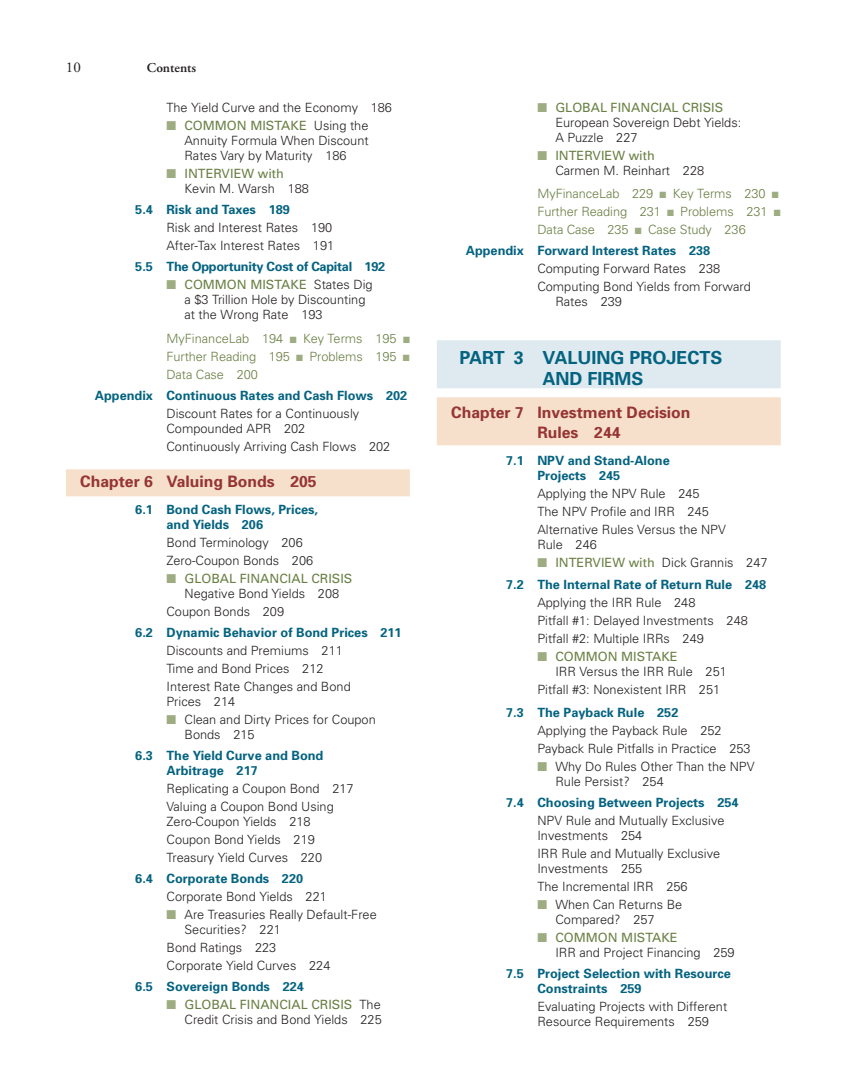
<style>
.page{position:relative;width:864px;height:1080px;background:#fff}
.page>*{position:absolute;margin:0;border:0;box-sizing:border-box;transform-origin:0 0}
.t1{font:700 18px "Univers";color:#046380}
.t2{font:700 15.75px/19.5px "Univers";color:#963434}
.t3{font:15px "Adobe Garamond";color:#231f20}
.t4{font:600 13.5px "Adobe Garamond";color:#231f20}
.t5{font:300 12.75px/15px "Univers";color:#231f20}
.t6{font:700 12.75px/15px "Univers";color:#046380}
.t7{font:300 12.75px/18px "Univers";letter-spacing:-.005em;color:#697f43;text-align:justify}
.t8{font:12.75px "Univers";color:#697f43}
.t9{font:700 12.75px "Univers";letter-spacing:-.02em;color:#046380}
.s1{color:#9dac81}
.s2{font-weight:400;color:#697f43}
.s3{font-weight:300;color:#231f20}
</style>
<div class="page">
<div style="left:66px;top:469px;width:344px;height:27px;background:#f6e0cc"></div>
<div style="left:437px;top:340px;width:344px;height:48px;background:#dfeaf0"></div>
<div style="left:437px;top:397px;width:344px;height:48px;background:#f6e0cc"></div>
<p class="t3" style="left:66px;top:60px;width:16px">10</p>
<p class="t4" style="left:147px;top:61px;width:51px">Contents</p>
<p class="t5" style="left:166px;top:100px;width:227px">The Yield Curve and the Economy 186</p>
<p class="t5" style="left:184px;top:118px;width:186px;text-align:justify;text-indent:-18px"><span class="s1">■</span> <span class="s2">COMMON M ISTAKE</span> Using the Annuity Formula When Discount Rates Vary by Maturity 186</p>
<p class="t5" style="left:184px;top:166px;width:126px;text-indent:-18px"><span class="s1">■</span> <span class="s2">INTERVIEW with<br></span>Kevin M. Warsh 188</p>
<p class="t6" style="left:135px;top:202px;width:156px">5.4 Risk and Taxes 189</p>
<p class="t5" style="left:166px;top:218px;width:169px;line-height:18px">Risk and Interest Rates 190<br>After-Tax Interest Rates 191</p>
<p class="t9" style="left:135px;top:259px;width:252px">5.5 The Opportunity Cost of Capital 192</p>
<p class="t5" style="left:184px;top:277px;width:190px;text-indent:-18px"><span class="s1">■</span> <span class="s2">COMM ON M ISTAKE</span> States Dig a $3 Trillion Hole by Discounting at the Wrong Rate 193</p>
<p class="t7" style="left:166px;top:329px;width:244px">MyFinanceLab 194 <span class="s1">■</span> Key Terms 195 <span class="s1">■ </span>Further Reading 195 <span class="s1">■</span> Problems 195 <span class="s1">■ </span>Data Case 200</p>
<p class="t6" style="left:95px;top:388px;width:314px">Appendix Continuous Rates and Cash Flows 202</p>
<p class="t5" style="left:166px;top:406px;width:194px">Discount Rates for a Continuously<br>Compounded APR 202</p>
<p class="t5" style="left:166px;top:439px;width:225px">Continuously Arriving Cash Flows 202</p>
<p class="t2" style="left:80px;top:471px;width:238px">Chapter 6 Valuing Bonds 205</p>
<p class="t6" style="left:166px;top:502px;width:153px;text-indent:-31px">6.1 Bond Cash Flows, Prices, and Yields 206</p>
<p class="t5" style="left:166px;top:533px;width:148px;line-height:18px">Bond Terminology 206<br>Zero-Coupon Bonds 206</p>
<p class="t8" style="left:166px;top:571px;width:54px"><span class="s1">■</span> GLOBAL</p>
<p class="t8" style="left:240px;top:571px;width:114px">FINANCIAL CRISIS</p>
<p class="t5" style="left:166px;top:584px;width:174px;line-height:18px;text-indent:18px">Negative Bond Yields 208<br>Coupon Bonds 209</p>
<p class="t6" style="left:135px;top:625px;width:268px">6.2 Dynamic Behavior of Bond Prices 211</p>
<p class="t5" style="left:166px;top:641px;width:186px;line-height:18px">Discounts and Premiums 211<br>Time and Bond Prices 212<br>Interest Rate Changes and Bond</p>
<p class="t5" style="left:166px;top:694px;width:70px">Prices 214</p>
<p class="t5" style="left:184px;top:712px;width:193px;text-indent:-18px"><span class="s1">■</span> Clean and Dirty Prices for Coupon<br>Bonds 215</p>
<p class="t6" style="left:166px;top:748px;width:158px;text-indent:-31px">6.3 The Yield Curve and Bond -Arbitrage 217</p>
<p class="t5" style="left:166px;top:779px;width:189px;line-height:18px">Replicating a Coupon Bond 217<br>Valuing a Coupon Bond Using</p>
<p class="t5" style="left:166px;top:812px;width:157px;line-height:18px">Zero-Coupon Yields 218<br>Coupon Bond Yields 219<br>Treasury Yield Curves 220</p>
<p class="t6" style="left:135px;top:871px;width:169px">6.4 Corporate Bonds 220</p>
<p class="t5" style="left:166px;top:889px;width:162px">Corporate Bond Yields 221</p>
<p class="t5" style="left:185px;top:907px;width:194px;text-indent:-18px"><span class="s1">■</span> Are Treasuries Really Default-Free<br>Securities? 221</p>
<p class="t5" style="left:166px;top:938px;width:165px;line-height:18px">Bond Ratings 223<br>Corporate Yield Curves 224</p>
<p class="t6" style="left:135px;top:979px;width:170px">6.5 Sovereign Bonds 224</p>
<p class="t8" style="left:167px;top:997px;width:54px"><span class="s1">■</span> GLOBAL</p>
<p class="t5" style="left:185px;top:997px;width:199px;text-align:right"><span class="s2">FINANCIAL CRISIS</span> The<br>Credit Crisis and Bond Yields 225</p>
<p class="t8" style="left:537px;top:100px;width:54px"><span class="s1">■</span> GLOBAL</p>
<p class="t8" style="left:611px;top:100px;width:114px">FINANCIAL CRISIS</p>
<p class="t5" style="left:555px;top:115px;width:187px">European Sovereign Debt Yields:<br>A Puzzle 227</p>
<p class="t5" style="left:555px;top:148px;width:150px;text-indent:-18px"><span class="s1">■</span> <span class="s2">INTERVIEW with<br></span>Carmen M. Reinhart 228</p>
<p class="t7" style="left:537px;top:184px;width:244px;text-align:left">MyFinanceLab 229 <span class="s1">■</span> Key Terms 230 <span class="s1">■<br></span>Further Reading 231 <span class="s1">■</span> Problems 231 <span class="s1">■<br></span>Data Case 235 <span class="s1">■</span> Case Study 236</p>
<p class="t6" style="left:466px;top:242px;width:246px">Appendix Forward Interest Rates 238</p>
<p class="t5" style="left:537px;top:259px;width:215px;line-height:18px">Computing Forward Rates 238<br>Computing Bond Yields from Forward</p>
<p class="t5" style="left:555px;top:293px;width:68px">Rates 239</p>
<h1 class="t1" style="left:437px;top:346px;width:13px">PART</h1>
<h1 class="t1" style="left:514px;top:346px;width:129px">3 VALUING PRO</h1>
<h1 class="t1" style="left:666px;top:346px;width:58px">JECTS</h1>
<h1 class="t1" style="left:542px;top:367px;width:103px">AN D FIRMS</h1>
<p class="t2" style="left:537px;top:402px;width:155px;text-indent:-86px">Chapter 7 I nvestment Decision<br>Rules 244</p>
<p class="t6" style="left:506px;top:452px;width:30px">7.1 NP</p>
<p class="t6" style="left:537px;top:452px;width:134px;text-indent:18px">V and Stand-Alone<br>Projects 245</p>
<p class="t5" style="left:537px;top:484px;width:190px;line-height:18px">Applying the NPV Rule 245<br>The NPV Profile and IRR 245<br>Alternative Rules Versus the NPV</p>
<p class="t5" style="left:537px;top:536px;width:61px">Rule 246</p>
<p class="t6" style="left:506px;top:551px;width:263px;line-height:22.5px;text-align:right"><span class="s1">■</span> <span class="s2">INTERVIEW with</span> <span class="s3">Dick Grannis 247<br></span>7.2 The Internal Rate of Return Rule 248</p>
<p class="t5" style="left:537px;top:593px;width:212px;line-height:18px">Applying the IRR Rule 248<br>Pitfall #1: Delayed Investments 248<br>Pitfall #2: Multiple IRRs 249</p>
<p class="t5" style="left:555px;top:649px;width:173px;text-indent:-18px"><span class="s1">■</span> <span class="s2">COMMON M ISTAKE<br></span>IRR Versus the IRR Rule 251</p>
<p class="t5" style="left:537px;top:682px;width:184px">Pitfall #3: Nonexistent IRR 251</p>
<p class="t6" style="left:506px;top:704px;width:174px">7.3 The Payback Rule 252</p>
<p class="t5" style="left:537px;top:721px;width:215px;line-height:18px">Applying the Payback Rule 252<br>Payback Rule Pitfalls in Practice 253</p>
<p class="t5" style="left:555px;top:758px;width:201px;text-indent:-18px"><span class="s1">■</span> Why Do Rules Other Than the NPV<br>Rule Persist? 254</p>
<p class="t6" style="left:506px;top:794px;width:234px">7.4 Choosing Between Projects 254</p>
<p class="t5" style="left:537px;top:812px;width:189px">NPV Rule and Mutually Exclusive<br>Investments 254</p>
<p class="t5" style="left:537px;top:845px;width:184px">IRR Rule and Mutually Exclusive<br>Investments 255</p>
<p class="t5" style="left:537px;top:878px;width:152px">The Incremental IRR 256</p>
<p class="t5" style="left:555px;top:896px;width:128px;text-indent:-18px"><span class="s1">■</span> When Can Returns Be<br>Compared? 257</p>
<p class="t5" style="left:555px;top:929px;width:181px;text-indent:-18px"><span class="s1">■</span> <span class="s2">COMMON M ISTAKE<br></span>IRR and Project Financing 259</p>
<p class="t6" style="left:537px;top:965px;width:195px;text-indent:-31px">7.5 Project Selection with Resource<br>Constraints 259</p>
<p class="t5" style="left:537px;top:998px;width:191px">Evaluating Projects with Different<br>Resource Requirements 259</p>
</div>
